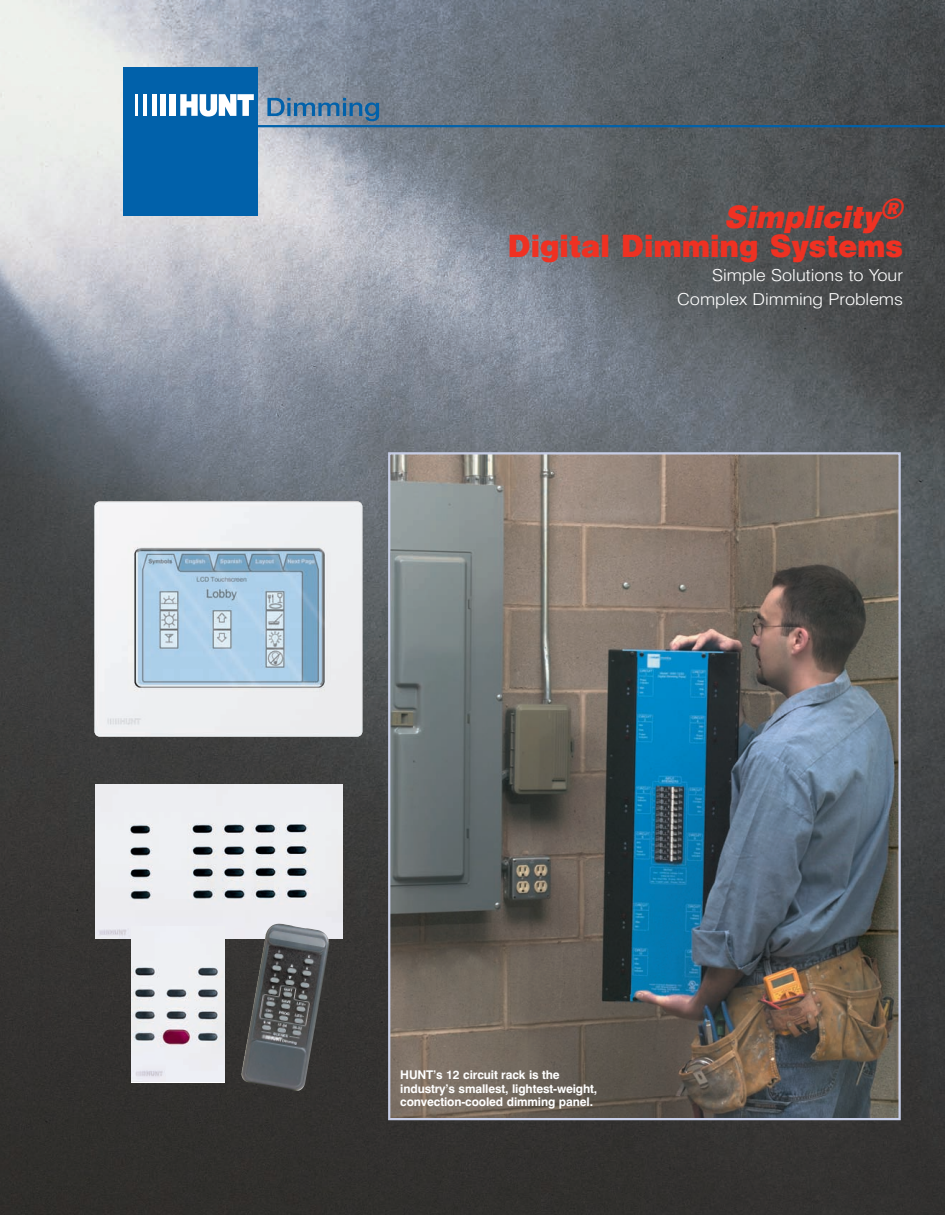
<style>
.page{position:relative;width:945px;height:1215px;background:#fff}
.page>*{position:absolute;margin:0;border:0;box-sizing:border-box;transform-origin:0 0}
.t1{font:28.5px "Swiss 721 BT Black No 2";color:#ef3122}
.t2{font:italic 28.5px "Swiss 721 BT Black No 2";color:#ef3122}
.t3{font:300 16.5px/24px "Swiss 721 BT";color:#fff;text-align:right;scale:1.1 1}
.t4{font:700 12px/13.5px "Swiss 721 BT";letter-spacing:-.01em;color:#fff}
</style>
<div class="page">
<img style="left:0;top:0;width:945px;height:1215px">
<svg style="left:267px;top:98px;width:112px;height:23px;background:#6084a4"></svg>
<hr style="left:242px;top:125px;width:703px;height:2px;background:#0161aa">
<div style="left:123px;top:68px;width:135px;height:148px;background:#0161aa"></div>
<hr style="left:135px;top:94px;width:2px;height:22px;background:#fff">
<hr style="left:143px;top:94px;width:4px;height:22px;background:#fff">
<hr style="left:152px;top:94px;width:4px;height:22px;background:#fff">
<div style="left:161px;top:94px;width:5px;height:22px;background:#fff"></div>
<div style="left:170px;top:94px;width:6px;height:22px;background:#fff"></div>
<svg style="left:180px;top:94px;width:74px;height:23px"></svg>
<img style="left:391px;top:455px;width:507px;height:662px">
<div style="left:388px;top:452px;width:513px;height:668px;border:2px solid #c7cee7"></div>
<img style="left:96px;top:785px;width:247px;height:154px">
<img style="left:241px;top:924px;width:88px;height:167px">
<div style="left:131px;top:926px;width:94px;height:157px;background:#edeff3"></div>
<img style="left:131px;top:966px;width:93px;height:111px">
<img style="left:94px;top:501px;width:268px;height:236px;border-radius:5px">
<h1 class="t2" style="left:724px;top:206px;width:186px">Simplicity®</h1>
<h1 class="t1" style="left:508px;top:234px;width:397px">Digital Dimming Systems</h1>
<h2 class="t3" style="left:677px;top:264px;width:207px">Simple Solutions to Your<br>Complex Dimming Problems</h2>
<p class="t4" style="left:400px;top:1069px;width:199px">HUNT’s 12 circuit rack is the industry’s smallest, lightest-weight, convection-cooled dimming panel.</p>
</div>
